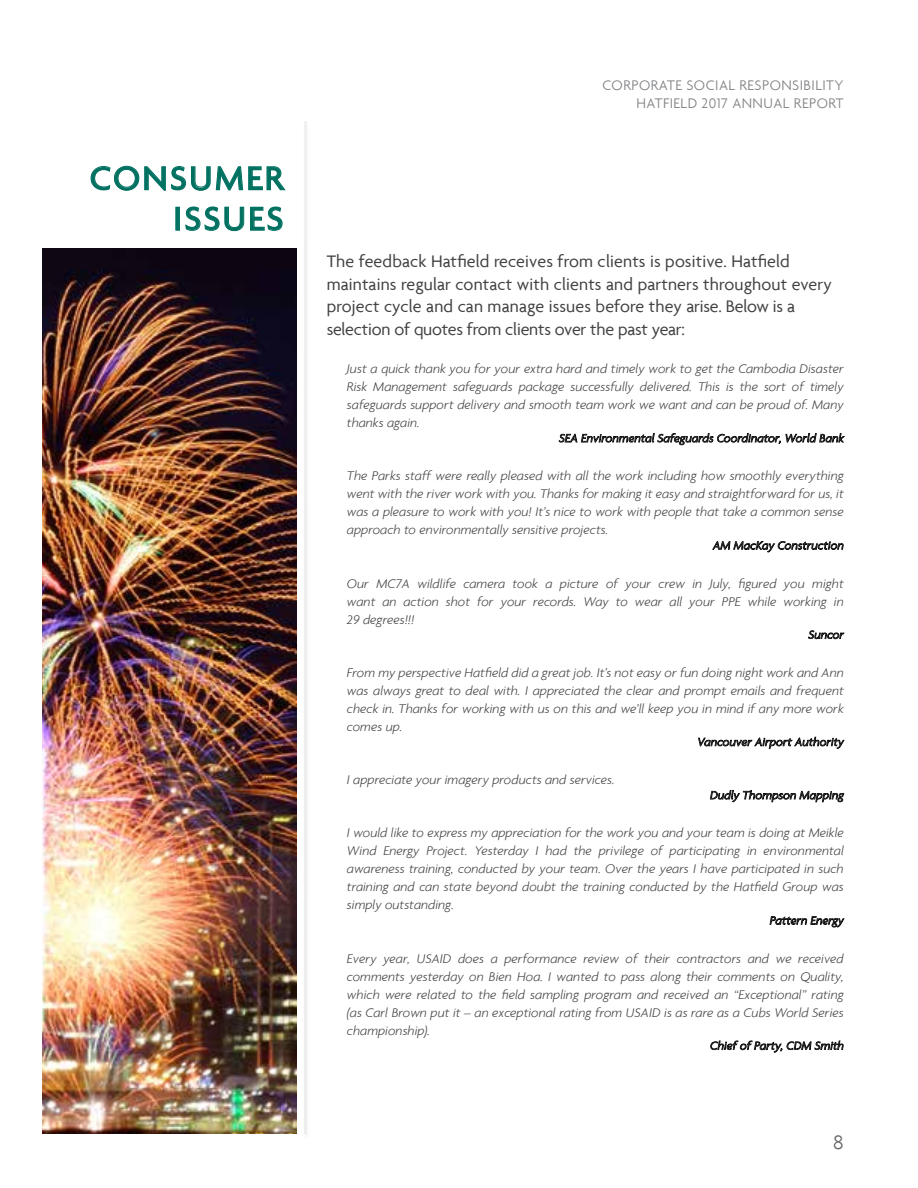
<style>
.page{position:relative;width:918px;height:1188px;background:#fff}
.page>*{position:absolute;margin:0;border:0;box-sizing:border-box;transform-origin:0 0}
.t1{font:500 36px/40.5px "Agenda";letter-spacing:.06em;color:#007161;text-align:right}
.t2{font:300 21px "Agenda";color:#636466}
.t3{font:18px/22.5px "Agenda";letter-spacing:.01em;color:#414042}
.t4{font:300 15px/18px "Agenda";letter-spacing:.03em;color:#808285;text-align:right}
.t5{font:italic 300 13.5px/18px "Agenda";letter-spacing:.005em;color:#414042;text-align:justify}
.t6{font:italic 300 12px "Agenda";letter-spacing:.02em;color:#414042}
</style>
<div class="page">
<div style="left:303px;top:121px;width:8px;height:1019px;background:#000;opacity:.06"></div>
<hr style="left:304px;top:122px;width:2px;height:1012px;background:#ededee">
<img style="left:43px;top:248px;width:254px;height:886px">
<svg style="left:90px;top:165px;width:196px;height:26px"></svg>
<div style="left:176px;top:207px;width:4px;height:24px;border:1px solid #007161"></div>
<svg style="left:185px;top:206px;width:59px;height:25px"></svg>
<svg style="left:250px;top:206px;width:33px;height:25px"></svg>
<svg style="left:559px;top:433px;width:286px;height:13px"></svg>
<svg style="left:712px;top:541px;width:132px;height:12px"></svg>
<svg style="left:808px;top:630px;width:36px;height:10px"></svg>
<svg style="left:698px;top:737px;width:147px;height:12px"></svg>
<svg style="left:710px;top:790px;width:134px;height:13px"></svg>
<svg style="left:770px;top:916px;width:75px;height:12px"></svg>
<svg style="left:710px;top:1040px;width:134px;height:13px"></svg>
<h1 class="t1" style="left:90px;top:157px;width:50px">CONSUM</h1>
<h1 class="t1" style="left:173px;top:157px;width:111px">ER<br>ISSUES</h1>
<p class="t4" style="left:602px;top:76px;width:243px">CORPORATE SOCIAL RESPONSIBILITY<br>HATFIELD 2017 ANNUAL REPORT</p>
<p class="t3" style="left:327px;top:250px;width:507px">The feedback Hatfield receives from clients is positive. Hatfield maintains regular contact with clients and partners throughout every project cycle and can manage issues before they arise. Below is a selection of quotes from clients over the past year:</p>
<p class="t5" style="left:347px;top:359px;width:498px">Just a quick thank you for your extra hard and timely work to get the Cambodia Disaster Risk Management safeguards package successfully delivered. This is the sort of timely safeguards support delivery and smooth team work we want and can be proud of. Many thanks again.</p>
<p class="t6" style="left:559px;top:431px;width:286px">SEA Environmental Safeguards Coordinator, World Bank</p>
<p class="t5" style="left:347px;top:467px;width:498px">The Parks staff were really pleased with all the work including how smoothly everything went with the river work with you. Thanks for making it easy and straightforward for us, it was a pleasure to work with you! It’s nice to work with people that take a common sense approach to environmentally sensitive projects.</p>
<p class="t6" style="left:713px;top:538px;width:132px">AM MacKay Construction</p>
<p class="t5" style="left:347px;top:574px;width:498px">Our MC7A wildlife camera took a picture of your crew in July, figured you might want an action shot for your records. Way to wear all your PPE while working in 29 degrees!!!</p>
<p class="t6" style="left:809px;top:628px;width:37px">Suncor</p>
<p class="t5" style="left:347px;top:663px;width:498px">From my perspective Hatfield did a great job. It’s not easy or fun doing night work and Ann was always great to deal with. I appreciated the clear and prompt emails and frequent check in. Thanks for working with us on this and we’ll keep you in mind if any more work comes up.</p>
<p class="t6" style="left:698px;top:735px;width:148px">Vancouver Airport Authority</p>
<p class="t5" style="left:347px;top:770px;width:269px">I appreciate your imagery products and services.</p>
<p class="t6" style="left:710px;top:788px;width:135px">Dudly Thompson Mapping</p>
<p class="t5" style="left:347px;top:824px;width:498px">I would like to express my appreciation for the work you and your team is doing at Meikle Wind Energy Project. Yesterday I had the privilege of participating in environmental awareness training, conducted by your team. Over the years I have participated in such training and can state beyond doubt the training conducted by the Hatfield Group was simply outstanding.</p>
<p class="t6" style="left:770px;top:913px;width:75px">Pattern Energy</p>
<p class="t5" style="left:347px;top:949px;width:498px">Every year, USAID does a performance review of their contractors and we received comments yesterday on Bien Hoa. I wanted to pass along their comments on Quality, which were related to the field sampling program and received an “Exceptional” rating (as Carl Brown put it – an exceptional rating from USAID is as rare as a Cubs World Series championship).</p>
<p class="t6" style="left:710px;top:1039px;width:135px">Chief of Party, CDM Smith</p>
<h2 class="t2" style="left:833px;top:1130px;width:12px">8</h2>
</div>
